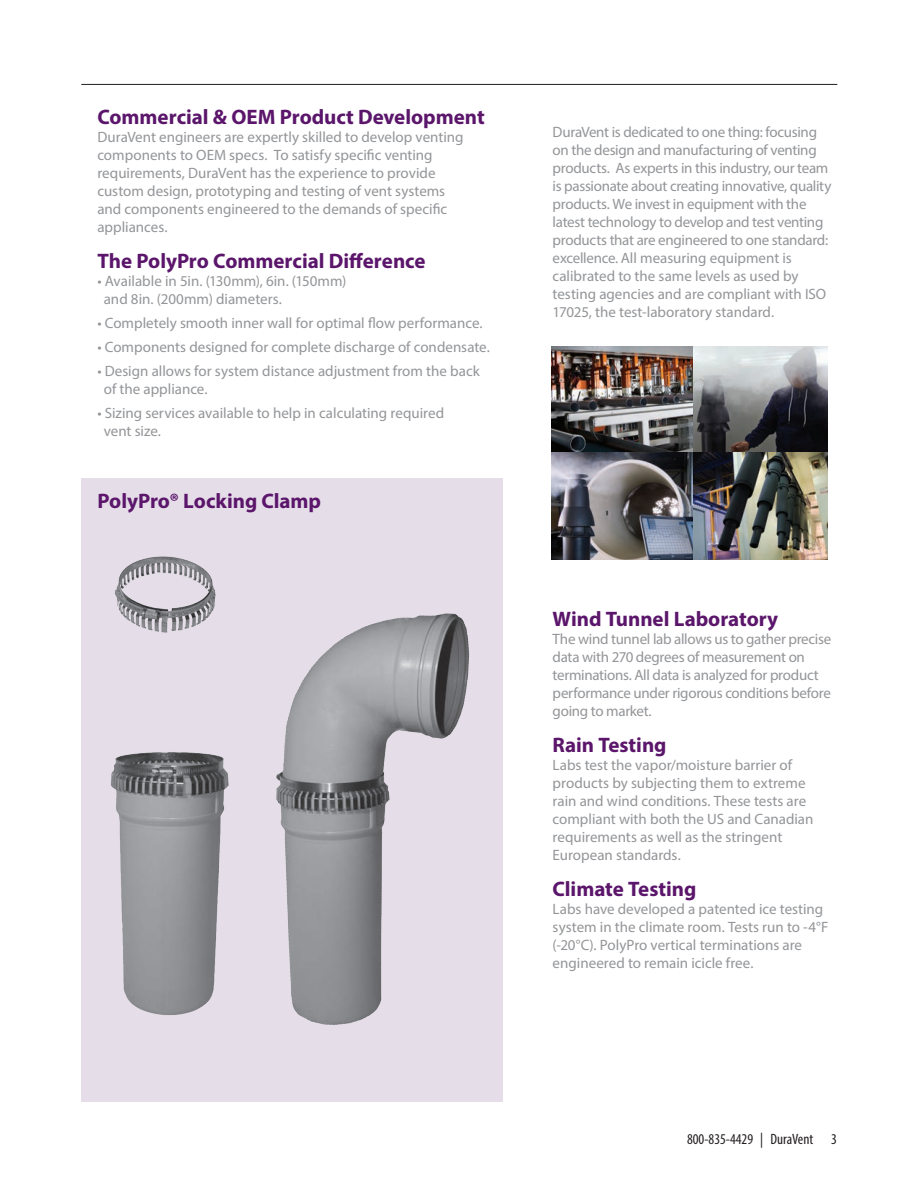
<style>
.page{position:relative;width:918px;height:1188px;background:#fff}
.page>*{position:absolute;margin:0;border:0;box-sizing:border-box;transform-origin:0 0}
.t1{font:700 21px "Myriad Pro";letter-spacing:-.005em;color:#5b166b}
.t2{font:15px/18px "Myriad Pro";letter-spacing:-.005em;color:#939598}
.t3{font:condensed 15px "Myriad Pro";color:#231f20}
</style>
<div class="page">
<div style="left:81px;top:478px;width:421px;height:623px;background:#e5dde8"></div>
<img style="left:552px;top:347px;width:276px;height:106px">
<img style="left:552px;top:453px;width:141px;height:106px">
<img style="left:693px;top:453px;width:135px;height:106px">
<img style="left:115px;top:556px;width:88px;height:77px">
<img style="left:111px;top:752px;width:92px;height:263px">
<img style="left:203px;top:559px;width:300px;height:501px">
<hr style="left:81px;top:84px;width:756px;height:1px;background:#231f20">
<h1 class="t1" style="left:97px;top:103px;width:389px">Commercial &amp; OEM Product Development</h1>
<p class="t2" style="left:97px;top:127px;width:368px">DuraVent engineers are expertly skilled to develop venting components to OEM specs. To satisfy specific venting requirements, DuraVent has the experience to provide custom design, prototyping and testing of vent systems and components engineered to the demands of specific appliances.</p>
<h1 class="t1" style="left:97px;top:247px;width:330px">The PolyPro Commercial Difference</h1>
<p class="t2" style="left:104px;top:271px;width:244px;text-indent:-6px">• Available in 5in. (130mm), 6in. (150mm) and 8in. (200mm) diameters.</p>
<p class="t2" style="left:97px;top:313px;width:387px">• Completely smooth inner wall for optimal flow performance.</p>
<p class="t2" style="left:97px;top:337px;width:394px">• Components designed for complete discharge of condensate.</p>
<p class="t2" style="left:104px;top:361px;width:377px;text-indent:-6px">• Design allows for system distance adjustment from the back of the appliance.</p>
<p class="t2" style="left:104px;top:403px;width:342px;text-indent:-6px">• Sizing services available to help in calculating required vent size.</p>
<h1 class="t1" style="left:97px;top:487px;width:225px">PolyPro® Locking Clamp</h1>
<p class="t2" style="left:553px;top:123px;width:280px">DuraVent is dedicated to one thing: focusing on the design and manufacturing of venting products. As experts in this industry, our team is passionate about creating innovative, quality products. We invest in equipment with the latest technology to develop and test venting products that are engineered to one standard: excellence. All measuring equipment is calibrated to the same levels as used by testing agencies and are compliant with ISO 17025, the test-laboratory standard.</p>
<h1 class="t1" style="left:553px;top:605px;width:227px">Wind Tunnel Laboratory</h1>
<p class="t2" style="left:553px;top:630px;width:280px">The wind tunnel lab allows us to gather precise data with 270 degrees of measurement on terminations. All data is analyzed for product performance under rigorous conditions before going to market.</p>
<h1 class="t1" style="left:553px;top:731px;width:115px">Rain Testing</h1>
<p class="t2" style="left:553px;top:756px;width:262px">Labs test the vapor/moisture barrier of products by subjecting them to extreme rain and wind conditions. These tests are compliant with both the US and Canadian requirements as well as the stringent European standards.</p>
<h1 class="t1" style="left:553px;top:875px;width:145px">Climate Testing</h1>
<p class="t2" style="left:553px;top:900px;width:277px">Labs have developed a patented ice testing system in the climate room. Tests run to -4°F (-20°C). PolyPro vertical terminations are engineered to remain icicle free.</p>
<p class="t3" style="left:687px;top:1130px;width:151px">800-835-4429 | DuraVent 3</p>
</div>
